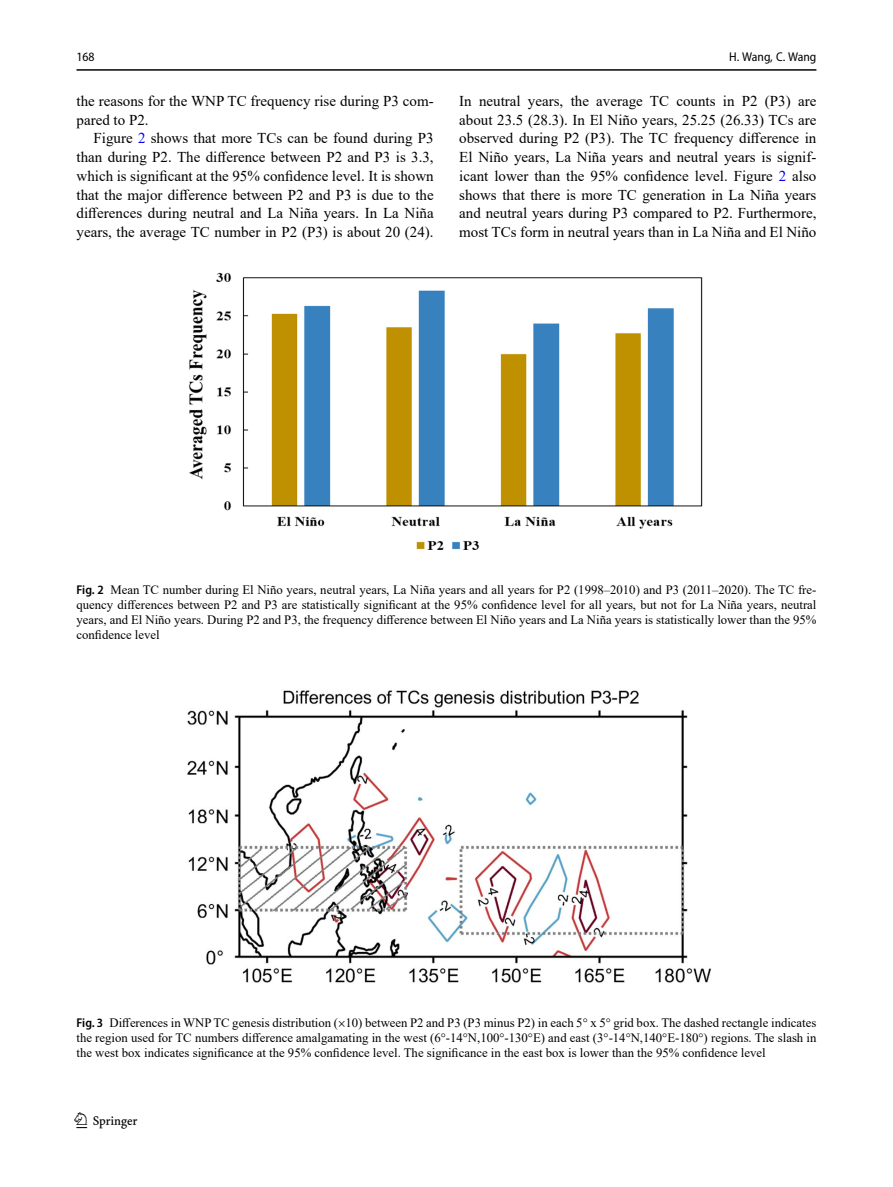
<style>
.page{position:relative;width:893px;height:1187px;background:#fff}
.page>*{position:absolute;margin:0;border:0;box-sizing:border-box;transform-origin:0 0}
.t1{font:22.5px "Springnew";color:#000}
.Body_Text_Indent{font:15px/18.8px "Times New Roman";color:#000;text-align:justify}
.Body_Text{font:15px/18.8px "Times New Roman";color:#000}
.Figure_Caption{font:12.75px/15px "Times New Roman";color:#000;text-align:justify}
.t2{font:semi-condensed 12.75px "Myriad Pro";color:#000}
.s1{color:#00f}
.s2{font-family:"Myriad Pro";font-weight:600;font-stretch:semi-condensed}
.s3{font-family:"Minion Pro"}
</style>
<div class="page">
<hr style="left:77px;top:69px;width:739px;height:2px;background:#000">
<img style="left:187px;top:690px;width:524px;height:293px">
<img style="left:189px;top:272px;width:514px;height:278px">
<p class="t2" style="left:77px;top:49px;width:20px">168</p>
<p class="Body_Text" style="left:77px;top:91px;width:359px">the reasons for the WNP TC frequency rise during P3 com&shy;pared to P2.</p>
<p class="Body_Text_Indent" style="left:77px;top:128px;width:359px;text-indent:17px">Figure <span class="s1">2</span> shows that more TCs can be found during P3 than during P2. The difference between P2 and P3 is 3.3, which is significant at the 95% confidence level. It is shown that the major difference between P2 and P3 is due to the differences during neutral and La Niña years. In La Niña years, the average TC number in P2 (P3) is about 20 (24).</p>
<p class="t2" style="left:729px;top:49px;width:89px">H. Wang, C. Wang</p>
<p class="Body_Text_Indent" style="left:459px;top:91px;width:359px">In neutral years, the average TC counts in P2 (P3) are about 23.5 (28.3). In El Niño years, 25.25 (26.33) TCs are observed during P2 (P3). The TC frequency difference in El Niño years, La Niña years and neutral years is signif&shy;icant lower than the 95% confidence level. Figure <span class="s1">2</span> also shows that there is more TC generation in La Niña years and neutral years during P3 compared to P2. Furthermore, most TCs form in neutral years than in La Niña and El Niño</p>
<p class="Figure_Caption" style="left:77px;top:581px;width:741px"><span class="s2">Fig. 2</span> Mean TC number during El Niño years, neutral years, La Niña years and all years for P2 (1998–2010) and P3 (2011–2020). The TC fre&shy;quency differences between P2 and P3 are statistically significant at the 95% confidence level for all years, but not for La Niña years, neutral years, and El Niño years. During P2 and P3, the frequency difference between El Niño years and La Niña years is statistically lower than the 95% confidence level</p>
<p class="Figure_Caption" style="left:77px;top:1014px;width:741px"><span class="s2">Fig. 3</span> Differences in WNP TC genesis distribution (<span class="s3">×</span>10) between P2 and P3 (P3 minus P2) in each 5° x 5° grid box. The dashed rectangle indicates the region used for TC numbers difference amalgamating in the west (6°-14°N,100°-130°E) and east (3°-14°N,140°E-180°) regions. The slash in the west box indicates significance at the 95% confidence level. The significance in the east box is lower than the 95% confidence level</p>
<h1 class="t1" style="left:77px;top:1107px;width:63px">1 3</h1>
</div>
